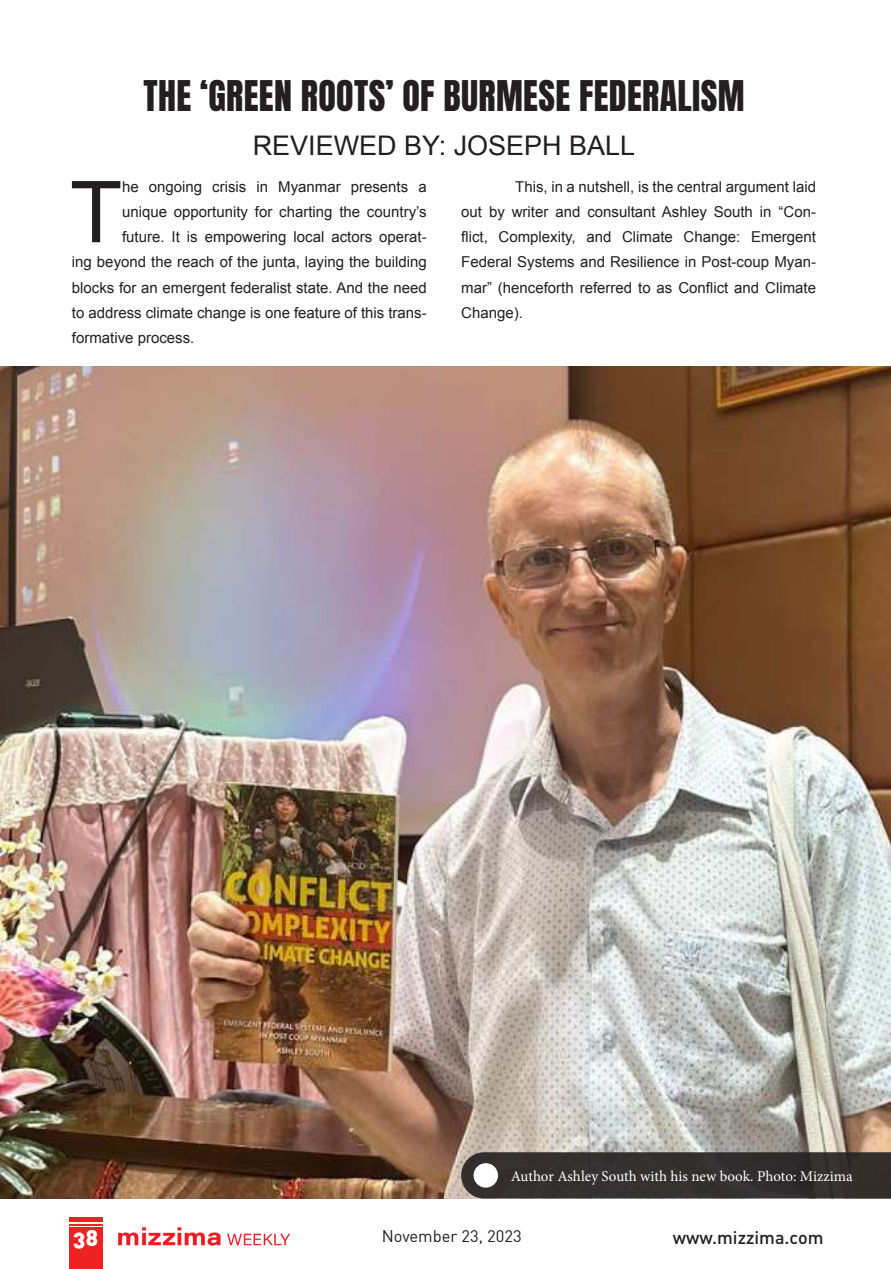
<style>
.page{position:relative;width:891px;height:1269px;background:#fff}
.page>*{position:absolute;margin:0;border:0;box-sizing:border-box;transform-origin:0 0}
.t1{font:85.35px "Arial";color:#231f20}
.t2{font:36px "Anton";letter-spacing:.01em;color:#231f20}
.t3{font:27px "Arial";color:#231f20}
.t4{font:22.5px "DIN Black Alternate";color:#fff}
.t5{font:500 18px "DIN";color:#231f20}
.t6{font:16.5px "DIN";color:#231f20}
.t7{font:15px/25.2px "Arial";color:#231f20;text-align:justify}
.t8{font:15px "Minion Pro";letter-spacing:-.005em;color:#fff}
</style>
<div class="page">
<img style="left:118px;top:1227px;width:172px;height:19px">
<hr style="left:69px;top:1217px;width:33px;height:4px;background:#ee2123">
<hr style="left:69px;top:1224px;width:33px;height:2px;background:#ee2123">
<div style="left:69px;top:1228px;width:33px;height:41px;background:#ee2123"></div>
<img style="left:0;top:367px;width:891px;height:832px">
<svg style="left:461px;top:1152px;width:430px;height:47px"></svg>
<div style="left:474px;top:1163px;width:24px;height:25px;background:#fff;border-radius:50%"></div>
<h2 class="t2" style="left:143px;top:78px;width:603px">THE ‘GREEN ROOTS’ OF BURMESE FEDERALISM</h2>
<h3 class="t3" style="left:253px;top:127px;width:384px">REVIEWED BY: JOSEPH BALL</h3>
<h1 class="t1" style="left:70px;top:156px;width:54px">T</h1>
<p class="t7" style="left:122px;top:174px;width:306px">he ongoing crisis in Myanmar presents a</p>
<p class="t7" style="left:122px;top:199px;width:306px">unique opportunity for charting the country’s</p>
<p class="t7" style="left:122px;top:225px;width:306px">future. It is empowering local actors operat-</p>
<p class="t7" style="left:72px;top:250px;width:356px">ing beyond the reach of the junta, laying the building</p>
<p class="t7" style="left:72px;top:275px;width:356px">blocks for an emergent federalist state. And the need</p>
<p class="t7" style="left:72px;top:300px;width:356px">to address climate change is one feature of this trans-</p>
<p class="t7" style="left:72px;top:325px;width:124px">formative process.</p>
<p class="t7" style="left:461px;top:174px;width:356px;text-indent:54px">This, in a nutshell, is the central argument laid out by writer and consultant Ashley South in “Con&shy;flict, Complexity, and Climate Change: Emergent Federal Systems and Resilience in Post-coup Myan&shy;mar” (henceforth referred to as Conflict and Climate Change).</p>
<p class="t8" style="left:511px;top:1166px;width:343px">Author Ashley South with his new book. Photo: Mizzima</p>
<h3 class="t4" style="left:73px;top:1223px;width:27px">38</h3>
<p class="t6" style="left:382px;top:1226px;width:142px">November 23, 2023</p>
<p class="t5" style="left:673px;top:1226px;width:152px">www.mizzima.com</p>
</div>
